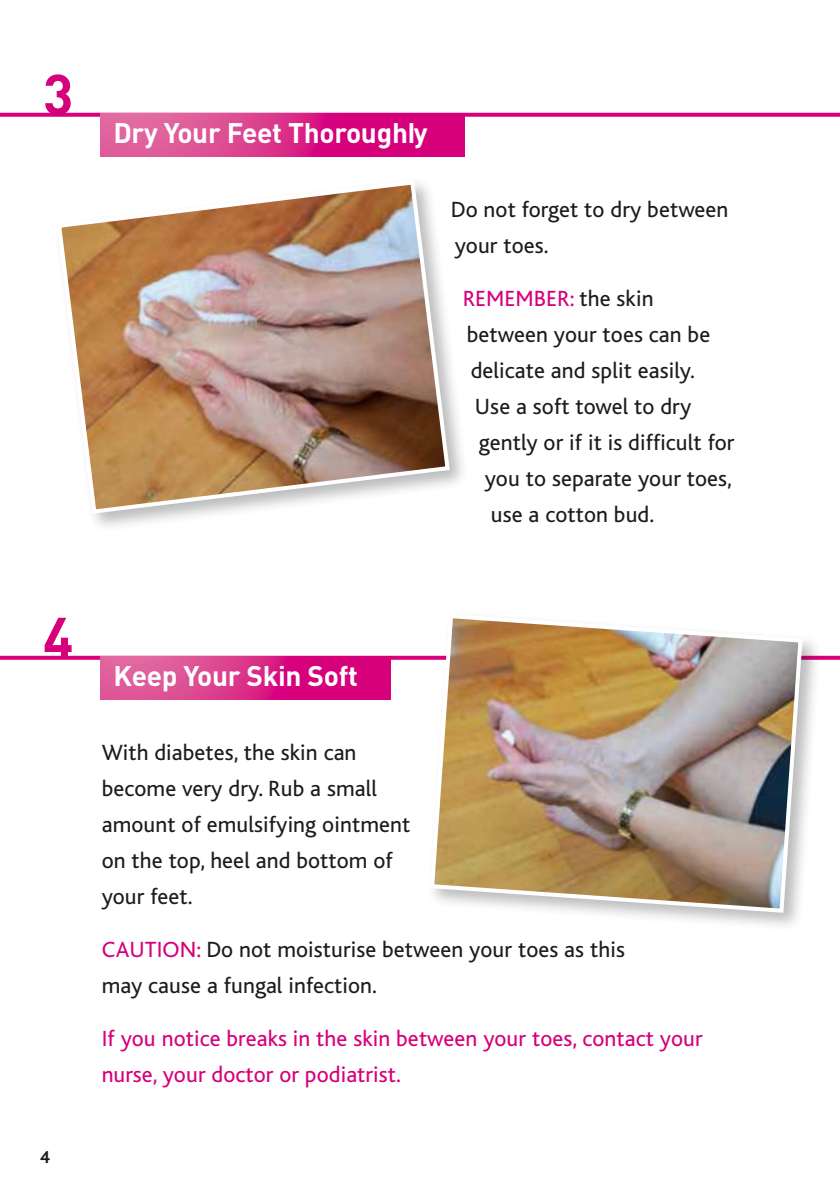
<style>
.page{position:relative;width:840px;height:1191px;background:#fff}
.page>*{position:absolute;margin:0;border:0;box-sizing:border-box;transform-origin:0 0}
.t1{font:56px "Converse DIN Bold";color:#d6007b}
.t2{font:28px "Converse DIN Bold";letter-spacing:-.01em;color:#fff}
.t3{font:23px/36px "Bliss";letter-spacing:.005em;color:#1b1c20}
.t4{font:23px/36px "Bliss";letter-spacing:.005em;color:#d6007b}
.t5{font:700 18px "Bliss";color:#1b1c20}
.s1{color:#1b1c20}
.s2{color:#d6007b}
</style>
<div class="page">
<svg style="left:0;top:113px;width:839px;height:4px;background:#d80f83"></svg>
<svg style="left:100px;top:113px;width:364px;height:43px;background:#da2d8a"></svg>
<svg style="left:0;top:656px;width:839px;height:4px"></svg>
<svg style="left:100px;top:656px;width:290px;height:43px;background:#da2d89"></svg>
<div style="left:54px;top:177px;width:414px;height:356px;background:#1b1c20;opacity:.3"></div>
<img style="left:55px;top:178px;width:396px;height:338px">
<div style="left:426px;top:611px;width:396px;height:321px;background:#1b1c20;opacity:.3"></div>
<img style="left:427px;top:612px;width:377px;height:303px">
<h1 class="t1" style="left:43px;top:58px;width:32px">3</h1>
<p class="t2" style="left:113px;top:115px;width:316px">Dry Your Feet Thoroughly</p>
<p class="t3" style="left:450px;top:192px;width:279px">Do not forget to dry between your toes.</p>
<p class="t4" style="left:462px;top:281px;width:192px">REMEMBER: <span class="s1">the skin</span></p>
<p class="t3" style="left:466px;top:317px;width:245px">between your toes can be</p>
<p class="t3" style="left:470px;top:353px;width:225px">delicate and split easily.</p>
<p class="t3" style="left:474px;top:389px;width:218px">Use a soft towel to dry</p>
<p class="t3" style="left:478px;top:425px;width:257px">gently or if it is difficult for</p>
<p class="t3" style="left:484px;top:461px;width:249px">you to separate your toes,</p>
<p class="t3" style="left:490px;top:497px;width:165px">use a cotton bud.</p>
<h1 class="t1" style="left:43px;top:601px;width:32px">4</h1>
<p class="t5" style="left:40px;top:1148px;width:11px">4</p>
<p class="t2" style="left:113px;top:657px;width:246px">Keep Your Skin Soft</p>
<p class="t3" style="left:102px;top:735px;width:310px">With diabetes, the skin can become very dry. Rub a small amount of emulsifying ointment on the top, heel and bottom of your feet.</p>
<p class="t3" style="left:102px;top:932px;width:524px"><span class="s2">CAUTION:</span> Do not moisturise between your toes as this may cause a fungal infection.</p>
<p class="t4" style="left:102px;top:1021px;width:602px">If you notice breaks in the skin between your toes, contact your nurse, your doctor or podiatrist.</p>
</div>
